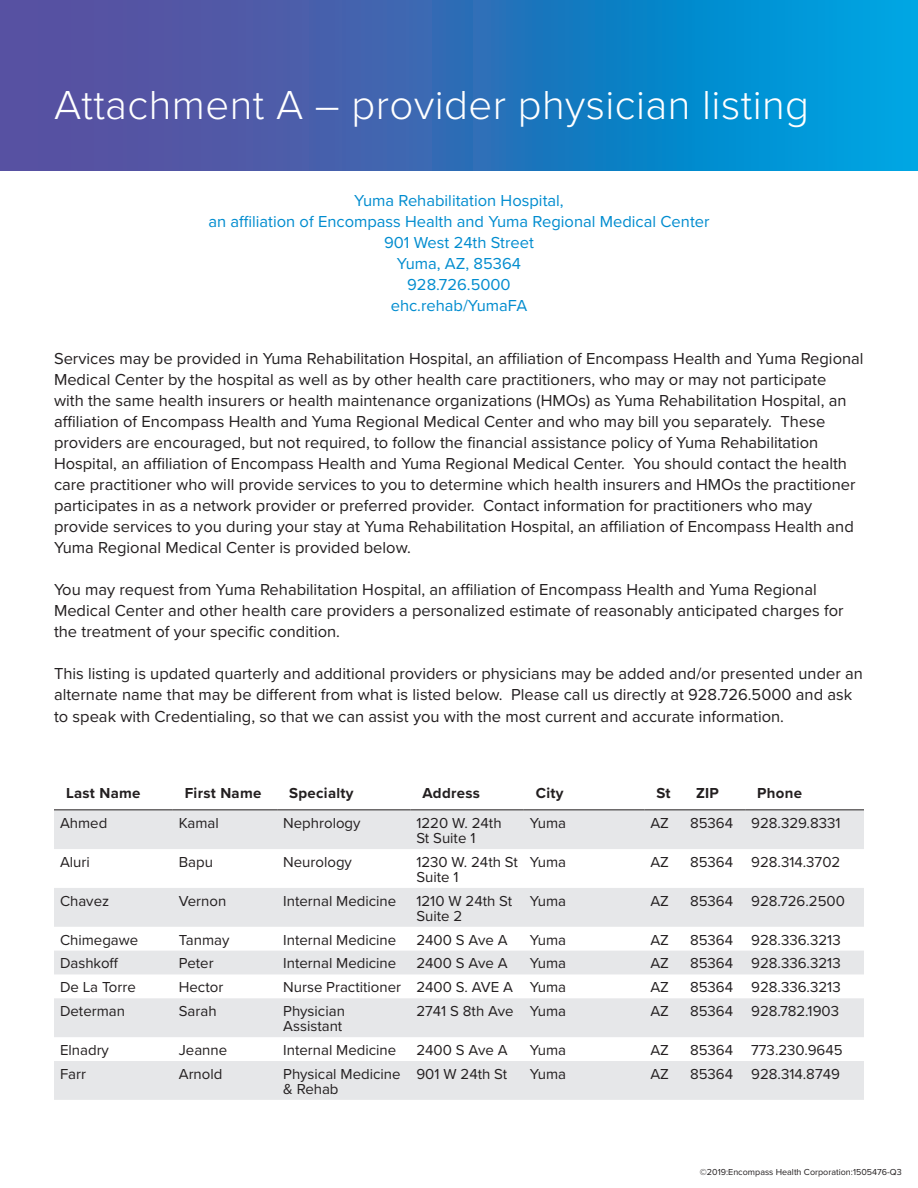
<style>
.page{position:relative;width:918px;height:1188px;background:#fff}
.page>*{position:absolute;margin:0;border:0;box-sizing:border-box;transform-origin:0 0}
.t1{font:300 42px "Proxima Nova";letter-spacing:.01em;color:#fff}
.t2{font:16.5px/21px "Proxima Nova";color:#231f20}
.t3{font:16.5px "Proxima Nova";color:#008ccf}
.t4{font:15px/15px "Proxima Nova";color:#231f20}
.t5{font:700 15px "Proxima Nova";letter-spacing:.02em;color:#231f20}
.t6{font:9px "Proxima Nova";color:#231f20}
</style>
<div class="page">
<div style="left:0;top:0;width:918px;height:171px;background:linear-gradient(to right,#674497,#00a0de)"></div>
<svg style="left:54px;top:810px;width:810px;height:290px;fill:#e6e7e9"></svg>
<hr style="left:54px;top:809px;width:119px;height:1px;background:#231f20">
<hr style="left:173px;top:809px;width:104px;height:1px;background:#231f20">
<hr style="left:277px;top:809px;width:133px;height:1px;background:#231f20">
<hr style="left:410px;top:809px;width:114px;height:1px;background:#231f20">
<hr style="left:524px;top:809px;width:120px;height:1px;background:#231f20">
<hr style="left:644px;top:809px;width:40px;height:1px;background:#231f20">
<hr style="left:684px;top:809px;width:61px;height:1px;background:#231f20">
<hr style="left:745px;top:809px;width:119px;height:1px;background:#231f20">
<p class="t1" style="left:54px;top:74px;width:757px">Attachment A – provider physician listing</p>
<p class="t3" style="left:354px;top:188px;width:211px">Yuma Rehabilitation Hospital,</p>
<p class="t3" style="left:208px;top:209px;width:503px">an affiliation of Encompass Health and Yuma Regional Medical Center</p>
<p class="t3" style="left:384px;top:230px;width:151px">901 West 24th Street</p>
<p class="t3" style="left:397px;top:251px;width:126px">Yuma, AZ, 85364</p>
<p class="t3" style="left:407px;top:272px;width:105px">928.726.5000</p>
<p class="t3" style="left:391px;top:293px;width:138px">ehc.rehab/YumaFA</p>
<p class="t2" style="left:54px;top:347px;width:811px">Services may be provided in Yuma Rehabilitation Hospital, an affiliation of Encompass Health and Yuma Regional Medical Center by the hospital as well as by other health care practitioners, who may or may not participate<br>with the same health insurers or health maintenance organizations (HMOs) as Yuma Rehabilitation Hospital, an affiliation of Encompass Health and Yuma Regional Medical Center and who may bill you separately. These providers are encouraged, but not required, to follow the financial assistance policy of Yuma Rehabilitation Hospital, an affiliation of Encompass Health and Yuma Regional Medical Center. You should contact the health care practitioner who will provide services to you to determine which health insurers and HMOs the practitioner participates in as a network provider or preferred provider. Contact information for practitioners who may provide services to you during your stay at Yuma Rehabilitation Hospital, an affiliation of Encompass Health and Yuma Regional Medical Center is provided below.</p>
<p class="t2" style="left:54px;top:578px;width:791px">You may request from Yuma Rehabilitation Hospital, an affiliation of Encompass Health and Yuma Regional<br>Medical Center and other health care providers a personalized estimate of reasonably anticipated charges for the treatment of your specific condition.</p>
<p class="t2" style="left:54px;top:662px;width:811px">This listing is updated quarterly and additional providers or physicians may be added and/or presented under an alternate name that may be different from what is listed below. Please call us directly at 928.726.5000 and ask to speak with Credentialing, so that we can assist you with the most current and accurate information.</p>
<p class="t5" style="left:66px;top:782px;width:76px">Last Name</p>
<p class="t5" style="left:185px;top:782px;width:78px">First Name</p>
<p class="t5" style="left:289px;top:782px;width:66px">Specialty</p>
<p class="t5" style="left:422px;top:782px;width:59px">Address</p>
<p class="t5" style="left:536px;top:782px;width:29px">City</p>
<p class="t5" style="left:656px;top:782px;width:16px">St</p>
<p class="t5" style="left:696px;top:782px;width:24px">ZIP</p>
<p class="t5" style="left:757px;top:782px;width:46px">Phone</p>
<p class="t4" style="left:60px;top:815px;width:49px">Ahmed</p>
<p class="t4" style="left:179px;top:815px;width:42px">Kamal</p>
<p class="t4" style="left:283px;top:815px;width:79px">Nephrology</p>
<p class="t4" style="left:416px;top:815px;width:87px">1220 W. 24th<br>St Suite 1</p>
<p class="t4" style="left:530px;top:815px;width:38px">Yuma</p>
<p class="t4" style="left:650px;top:815px;width:20px">AZ</p>
<p class="t4" style="left:690px;top:815px;width:45px">85364</p>
<p class="t4" style="left:751px;top:815px;width:91px">928.329.8331</p>
<p class="t4" style="left:60px;top:854px;width:31px">Aluri</p>
<p class="t4" style="left:179px;top:854px;width:36px">Bapu</p>
<p class="t4" style="left:283px;top:854px;width:70px">Neurology</p>
<p class="t4" style="left:416px;top:854px;width:103px">1230 W. 24th St<br>Suite 1</p>
<p class="t4" style="left:530px;top:854px;width:38px">Yuma</p>
<p class="t4" style="left:650px;top:854px;width:20px">AZ</p>
<p class="t4" style="left:690px;top:854px;width:45px">85364</p>
<p class="t4" style="left:751px;top:854px;width:91px">928.314.3702</p>
<p class="t4" style="left:60px;top:893px;width:51px">Chavez</p>
<p class="t4" style="left:179px;top:893px;width:49px">Vernon</p>
<p class="t4" style="left:283px;top:893px;width:115px">Internal Medicine</p>
<p class="t4" style="left:416px;top:893px;width:97px">1210 W 24th St<br>Suite 2</p>
<p class="t4" style="left:530px;top:893px;width:38px">Yuma</p>
<p class="t4" style="left:650px;top:893px;width:20px">AZ</p>
<p class="t4" style="left:690px;top:893px;width:45px">85364</p>
<p class="t4" style="left:751px;top:893px;width:95px">928.726.2500</p>
<p class="t4" style="left:60px;top:931px;width:80px">Chimegawe</p>
<p class="t4" style="left:179px;top:931px;width:52px">Tanmay</p>
<p class="t4" style="left:283px;top:931px;width:115px">Internal Medicine</p>
<p class="t4" style="left:416px;top:931px;width:93px">2400 S Ave A</p>
<p class="t4" style="left:530px;top:931px;width:38px">Yuma</p>
<p class="t4" style="left:650px;top:931px;width:20px">AZ</p>
<p class="t4" style="left:690px;top:931px;width:45px">85364</p>
<p class="t4" style="left:751px;top:931px;width:91px">928.336.3213</p>
<p class="t4" style="left:60px;top:955px;width:60px">Dashkoff</p>
<p class="t4" style="left:179px;top:955px;width:36px">Peter</p>
<p class="t4" style="left:283px;top:955px;width:115px">Internal Medicine</p>
<p class="t4" style="left:416px;top:955px;width:93px">2400 S Ave A</p>
<p class="t4" style="left:530px;top:955px;width:38px">Yuma</p>
<p class="t4" style="left:650px;top:955px;width:20px">AZ</p>
<p class="t4" style="left:690px;top:955px;width:45px">85364</p>
<p class="t4" style="left:751px;top:955px;width:91px">928.336.3213</p>
<p class="t4" style="left:60px;top:979px;width:77px">De La Torre</p>
<p class="t4" style="left:179px;top:979px;width:46px">Hector</p>
<p class="t4" style="left:283px;top:979px;width:120px">Nurse Practitioner</p>
<p class="t4" style="left:416px;top:979px;width:98px">2400 S. AVE A</p>
<p class="t4" style="left:530px;top:979px;width:38px">Yuma</p>
<p class="t4" style="left:650px;top:979px;width:20px">AZ</p>
<p class="t4" style="left:690px;top:979px;width:45px">85364</p>
<p class="t4" style="left:751px;top:979px;width:91px">928.336.3213</p>
<p class="t4" style="left:60px;top:1003px;width:67px">Determan</p>
<p class="t4" style="left:179px;top:1003px;width:39px">Sarah</p>
<p class="t4" style="left:283px;top:1003px;width:63px">Physician<br>Assistant</p>
<p class="t4" style="left:416px;top:1003px;width:99px">2741 S 8th Ave</p>
<p class="t4" style="left:530px;top:1003px;width:38px">Yuma</p>
<p class="t4" style="left:650px;top:1003px;width:20px">AZ</p>
<p class="t4" style="left:690px;top:1003px;width:45px">85364</p>
<p class="t4" style="left:751px;top:1003px;width:89px">928.782.1903</p>
<p class="t4" style="left:60px;top:1042px;width:51px">Elnadry</p>
<p class="t4" style="left:179px;top:1042px;width:50px">Jeanne</p>
<p class="t4" style="left:283px;top:1042px;width:115px">Internal Medicine</p>
<p class="t4" style="left:416px;top:1042px;width:93px">2400 S Ave A</p>
<p class="t4" style="left:530px;top:1042px;width:38px">Yuma</p>
<p class="t4" style="left:650px;top:1042px;width:20px">AZ</p>
<p class="t4" style="left:690px;top:1042px;width:45px">85364</p>
<p class="t4" style="left:751px;top:1042px;width:93px">773.230.9645</p>
<p class="t4" style="left:60px;top:1066px;width:28px">Farr</p>
<p class="t4" style="left:179px;top:1066px;width:45px">Arnold</p>
<p class="t4" style="left:283px;top:1066px;width:119px">Physical Medicine &amp; Rehab</p>
<p class="t4" style="left:416px;top:1066px;width:92px">901 W 24th St</p>
<p class="t4" style="left:530px;top:1066px;width:38px">Yuma</p>
<p class="t4" style="left:650px;top:1066px;width:20px">AZ</p>
<p class="t4" style="left:690px;top:1066px;width:45px">85364</p>
<p class="t4" style="left:751px;top:1066px;width:90px">928.314.8749</p>
<p class="t6" style="left:700px;top:1166px;width:203px">©2019:Encompass Health Corporation:1505476-Q3</p>
</div>
